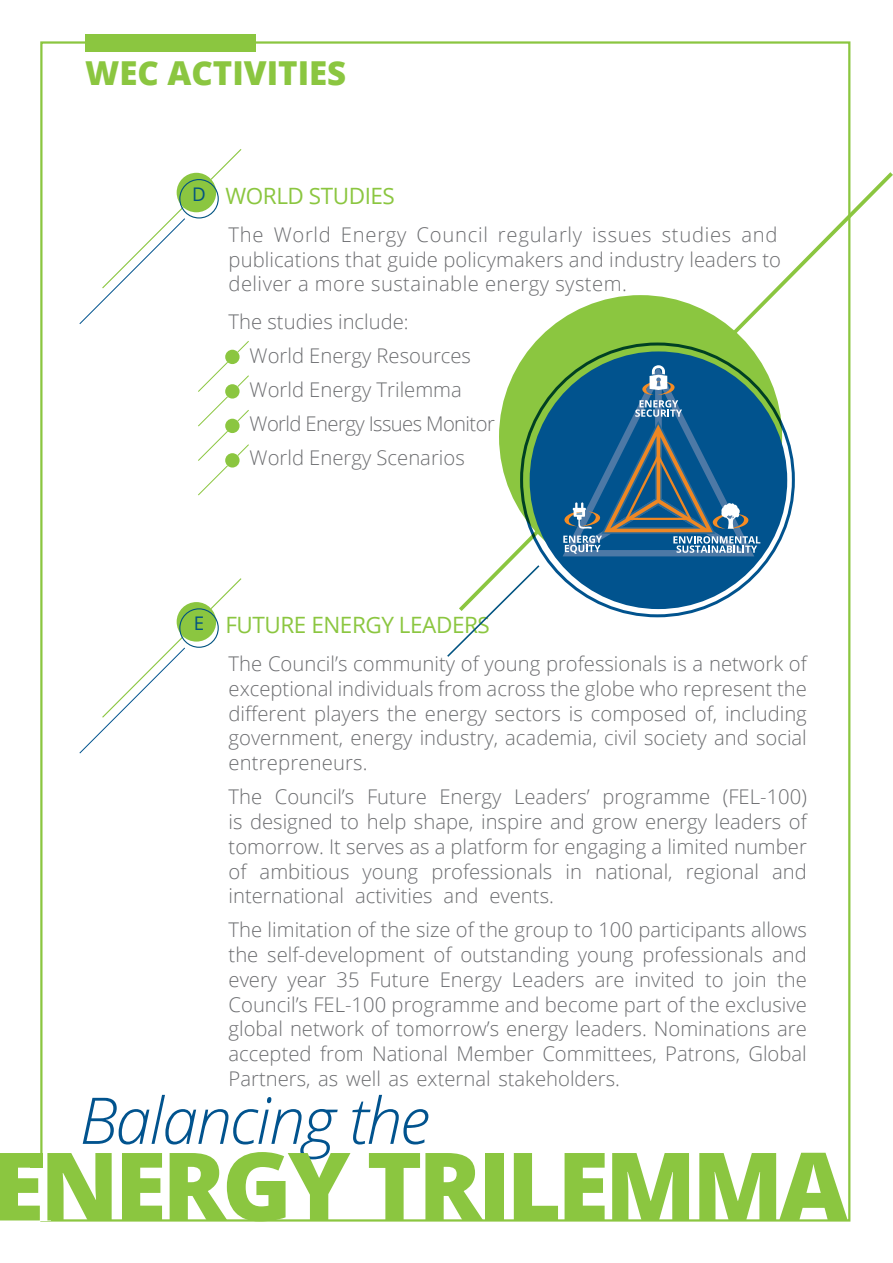
<style>
.page{position:relative;width:893px;height:1263px;background:#fff}
.page>*{position:absolute;margin:0;border:0;box-sizing:border-box;transform-origin:0 0}
.main_section_title{font:800 94.5px "Open Sans";letter-spacing:-.045em;color:#8bc640}
.table_text{font:italic 300 64.5px "Open Sans";letter-spacing:-.03em;color:#01538e}
.main_section_title-2{font:800 33px "Open Sans";color:#8bc640}
.SUBTITLES{font:22.5px "Open Sans";letter-spacing:-.02em;color:#8bc640}
.body_text{font:300 20.25px/24.8px "Open Sans";color:#6c6d70;text-align:justify}
.body_text-2{font:300 20.25px/24.8px "Open Sans";letter-spacing:.02em;color:#6c6d70}
.body_text-3{font:300 20.25px "Open Sans";letter-spacing:-.03em;color:#6c6d70}
.table_text-2{font:18.75px "Open Sans";color:#015381}
</style>
<div class="page">
<svg style="left:499px;top:168px;width:394px;height:447px"></svg>
<div style="left:85px;top:34px;width:170px;height:17px;background:#8bc640"></div>
<svg style="left:198px;top:341px;width:51px;height:155px"></svg>
<div style="left:225px;top:453px;width:15px;height:14px;background:#8bc640;border-radius:50%"></div>
<svg style="left:79px;top:149px;width:163px;height:175px"></svg>
<svg style="left:79px;top:578px;width:163px;height:176px"></svg>
<div style="left:179px;top:179px;width:40px;height:39px;border:1px solid #015381;border-radius:50%"></div>
<div style="left:179px;top:608px;width:40px;height:40px;border:1px solid #015381;border-radius:50%"></div>
<div style="left:499px;top:295px;width:283px;height:283px;background:#8bc640;border-radius:50%"></div>
<svg style="left:447px;top:564px;width:94px;height:93px"></svg>
<div style="left:30px;top:1153px;width:13px;height:15px;background:#8bc640"></div>
<div style="left:530px;top:351px;width:257px;height:258px;background:#01538e;border-radius:50%"></div>
<svg style="left:563px;top:365px;width:197px;height:191px"></svg>
<p class="main_section_title-2" style="left:85px;top:48px;width:263px">WEC ACTIVITIES</p>
<p class="table_text-2" style="left:192px;top:181px;width:15px">D</p>
<p class="SUBTITLES" style="left:225px;top:180px;width:171px">WORLD STUDIES</p>
<p class="body_text-2" style="left:229px;top:222px;width:554px">The World Energy Council regularly issues studies and publications that guide policymakers and industry leaders to deliver a more sustainable energy system.</p>
<p class="body_text" style="left:229px;top:309px;width:182px">The studies include:</p>
<p class="body_text" style="left:250px;top:343px;width:223px">World Energy Resources</p>
<p class="body_text" style="left:250px;top:377px;width:214px">World Energy Trilemma</p>
<p class="body_text-3" style="left:250px;top:410px;width:247px">World Energy Issues Monitor</p>
<p class="body_text" style="left:250px;top:445px;width:217px">World Energy Scenarios</p>
<p class="table_text-2" style="left:194px;top:611px;width:12px">E</p>
<p class="SUBTITLES" style="left:225px;top:609px;width:266px">FUTURE ENERGY LEADERS</p>
<p class="body_text" style="left:229px;top:651px;width:580px">The Council’s community of young professionals is a network of exceptional individuals from across the globe who represent the different players the energy sectors is composed of, including government, energy industry, academia, civil society and social entrepreneurs.</p>
<p class="body_text" style="left:229px;top:784px;width:580px">The Council’s Future Energy Leaders’ programme (FEL-100) is designed to help shape, inspire and grow energy leaders of tomorrow. It serves as a platform for engaging a limited number of ambitious young professionals in national, regional and international activities and events.</p>
<p class="body_text" style="left:229px;top:917px;width:580px">The limitation of the size of the group to 100 participants allows the self-development of outstanding young professionals and every year 35 Future Energy Leaders are invited to join the Council’s FEL-100 programme and become part of the exclusive global network of tomorrow’s energy leaders. Nominations are accepted from National Member Committees, Patrons, Global Partners, as well as external stakeholders.</p>
<p class="table_text" style="left:79px;top:1076px;width:351px">Balancing the</p>
<p class="main_section_title" style="left:-8px;top:1114px;width:857px">ENERGY TRILEMMA</p>
</div>
